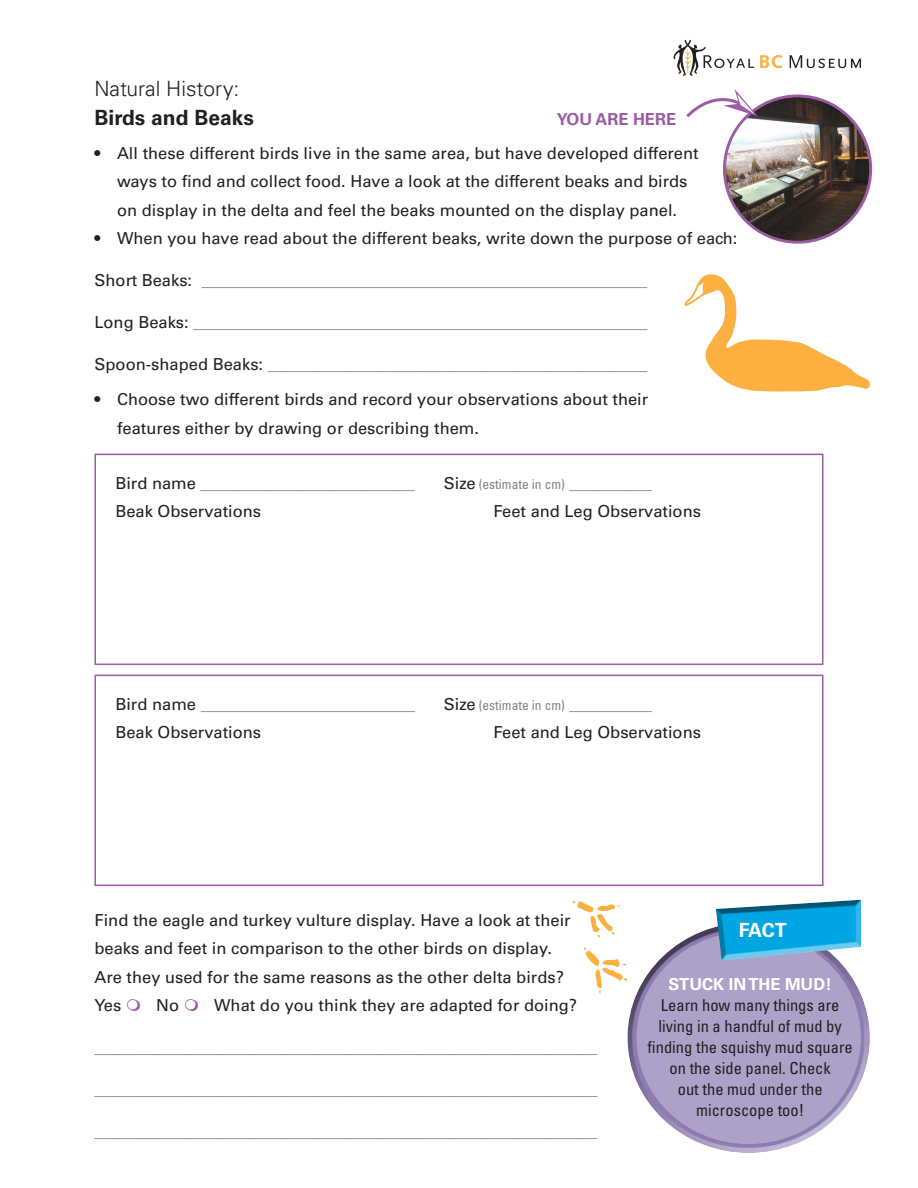
<style>
.page{position:relative;width:918px;height:1188px;background:#fff}
.page>*{position:absolute;margin:0;border:0;box-sizing:border-box;transform-origin:0 0}
.t1{font:300 21px "Univers LT Std";color:#231f20}
.t2{font:700 21px "Univers LT Std";color:#231f20}
.t3{font:700 19.5px "Univers LT Std";color:#fff}
.t4{font:16.5px/28.5px "Univers LT Std";color:#231f20}
.t5{font:16.5px "Univers LT Std";color:#808285}
.t6{font:condensed 16.5px/21px "Univers LT Std";color:#231f20;text-align:center}
.t7{font:700 16.5px "Univers LT Std";color:#fff}
.t8{font:700 16.5px "Univers LT Std";color:#9b5ba5}
.t9{font:condensed 13.5px "Univers LT Std";color:#808285}
.s1{color:#231f20}
.s2{font-stretch:normal;font-size:16.5px;color:#231f20}
.s3{font-stretch:normal;font-size:16.5px}
</style>
<div class="page">
<div style="left:625px;top:983px;width:245px;height:171px;background:#fff;opacity:.75"></div>
<div style="left:625px;top:920px;width:245px;height:192px;background:#231f20;opacity:.75"></div>
<div style="left:94px;top:454px;width:730px;height:211px;background:#fff;border:2px solid #9b5ba5"></div>
<div style="left:94px;top:675px;width:730px;height:211px;background:#fff;border:2px solid #9b5ba5"></div>
<svg style="left:760px;top:55px;width:23px;height:13px"></svg>
<svg style="left:790px;top:55px;width:71px;height:13px"></svg>
<svg style="left:674px;top:40px;width:80px;height:36px"></svg>
<svg style="left:684px;top:274px;width:186px;height:118px"></svg>
<div style="left:716px;top:897px;width:147px;height:65px;background:#231f20;opacity:.75"></div>
<svg style="left:583px;top:947px;width:44px;height:48px"></svg>
<svg style="left:572px;top:900px;width:49px;height:38px"></svg>
<img style="left:724px;top:96px;width:147px;height:146px;border-radius:73px">
<div style="left:723px;top:95px;width:149px;height:149px;border:3px solid #9b5ba5;border-radius:50%"></div>
<svg style="left:686px;top:89px;width:72px;height:30px"></svg>
<p class="t1" style="left:94px;top:76px;width:146px">Natural History:</p>
<p class="t2" style="left:94px;top:105px;width:161px">BIRDS AND BEAKS</p>
<p class="t8" style="left:557px;top:109px;width:121px">YOU ARE HERE</p>
<p class="t4" style="left:117px;top:139px;width:583px;text-indent:-23px">• All these different birds live in the same area, but have developed different ways to find and collect food. Have a look at the different beaks and birds on display in the delta and feel the beaks mounted on the display panel.</p>
<p class="t4" style="left:94px;top:224px;width:644px">• When you have read about the different beaks, write down the purpose of each:</p>
<p class="t5" style="left:94px;top:270px;width:554px"><span class="s1">Short Beaks:</span> ______________________________________________________</p>
<p class="t5" style="left:94px;top:312px;width:554px"><span class="s1">Long Beaks:</span> _______________________________________________________</p>
<p class="t5" style="left:94px;top:354px;width:554px"><span class="s1">Spoon-shaped Beaks:</span> ______________________________________________</p>
<p class="t4" style="left:117px;top:385px;width:533px;text-indent:-23px">• Choose two different birds and record your observations about their features either by drawing or describing them.</p>
<p class="t5" style="left:115px;top:473px;width:301px"><span class="s1">Bird name</span> __________________________</p>
<p class="t9" style="left:444px;top:476px;width:210px"><span class="s2">Size</span> (estimate in cm) <span class="s3">__________</span></p>
<p class="t4" style="left:115px;top:497px;width:147px">Beak Observations</p>
<p class="t4" style="left:493px;top:497px;width:209px">Feet and Leg Observations</p>
<p class="t5" style="left:115px;top:694px;width:301px"><span class="s1">Bird name</span> __________________________</p>
<p class="t9" style="left:444px;top:696px;width:210px"><span class="s2">Size</span> (estimate in cm) <span class="s3">__________</span></p>
<p class="t4" style="left:115px;top:718px;width:147px">Beak Observations</p>
<p class="t4" style="left:493px;top:718px;width:209px">Feet and Leg Observations</p>
<p class="t4" style="left:94px;top:906px;width:478px">Find the eagle and turkey vulture display. Have a look at their beaks and feet in comparison to the other birds on display.<br>Are they used for the same reasons as the other delta birds?<br>Yes</p>
<p class="t4" style="left:156px;top:991px;width:24px">No</p>
<p class="t4" style="left:214px;top:991px;width:365px">What do you think they are adapted for doing?</p>
<p class="t5" style="left:94px;top:1037px;width:505px">_____________________________________________________________</p>
<p class="t5" style="left:94px;top:1079px;width:505px">_____________________________________________________________</p>
<p class="t5" style="left:94px;top:1121px;width:505px">_____________________________________________________________</p>
<p class="t3" style="left:739px;top:918px;width:45px">FACT</p>
<p class="t7" style="left:669px;top:974px;width:165px">STUCK IN THE MUD!</p>
<p class="t6" style="left:648px;top:994px;width:207px">Learn how many things are living in a handful of mud by finding the squishy mud square on the side panel. Check<br>out the mud under the microscope too!</p>
</div>
